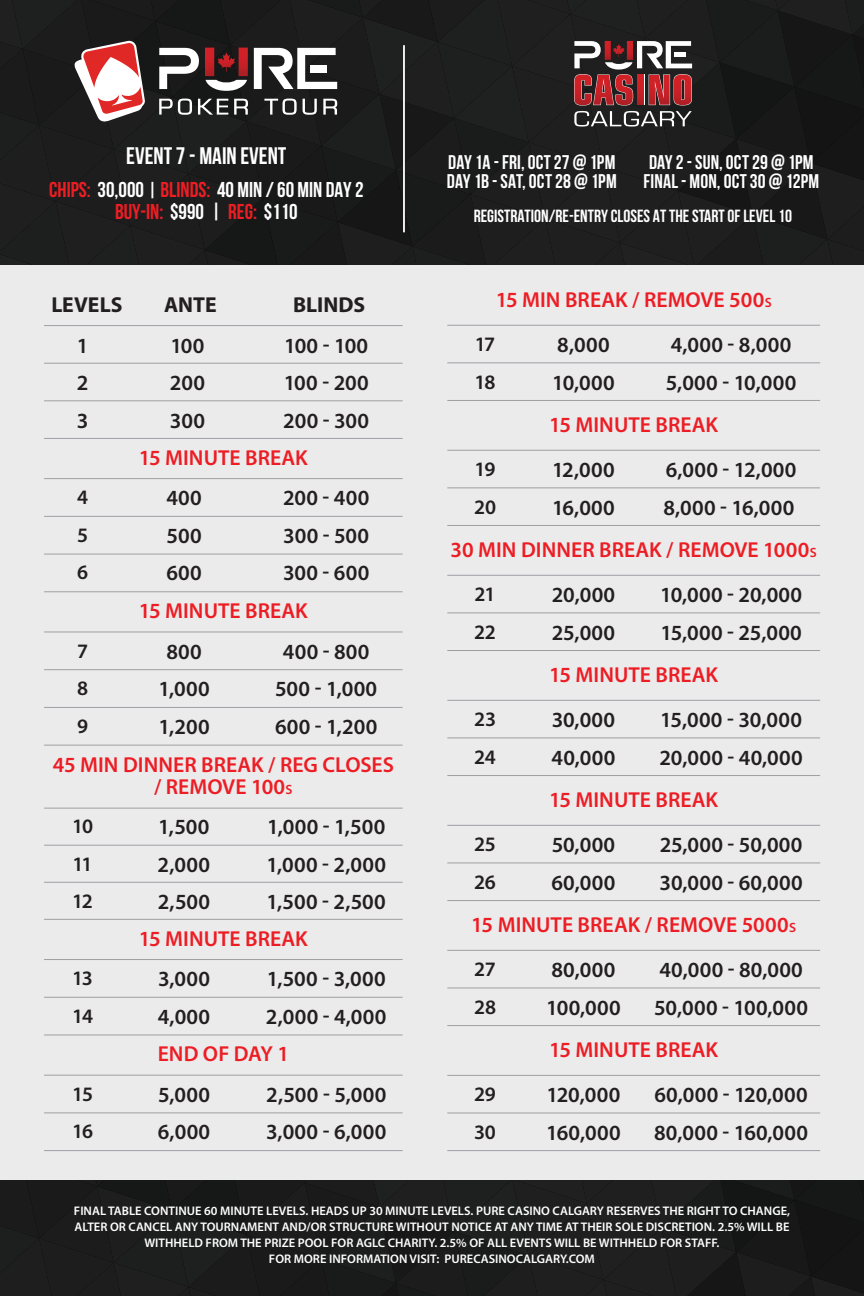
<style>
.page{position:relative;width:864px;height:1296px;background:#ebebec}
.page>*{position:absolute;margin:0;border:0;box-sizing:border-box;transform-origin:0 0}
.t1{font:700 24px "Bebas Neue";color:#fff}
.t2{font:600 21.6px/37.6px "Myriad Pro";letter-spacing:.015em;color:#231f20}
.t3{font:600 21.6px/22.8px "Myriad Pro";color:#ed1d24;text-align:center}
.t4{font:700 21.6px "Myriad Pro";letter-spacing:.005em;color:#231f20}
.t5{font:700 21.4px/21.4px "Bebas Neue";color:#fff;text-align:center}
.t6{font:600 20.6px/37.6px "Myriad Pro";letter-spacing:-.045em;color:#231f20}
.t7{font:700 19.8px/19.2px "Bebas Neue";letter-spacing:.01em;color:#fff}
.t8{font:700 17.6px "Bebas Neue";color:#fff}
.t9{font:600 12.4px/16px "Myriad Pro";color:#fff;text-align:center}
.s1{color:#ed1d24}
.s2{font-size:19.8px}
.s3{font-size:13.4px}
</style>
<div class="page">
<hr style="left:44px;top:325px;width:359px;height:1px;background:#9d9fa2">
<hr style="left:44px;top:363px;width:359px;height:1px;background:#9d9fa2">
<hr style="left:44px;top:400px;width:359px;height:1px;background:#9d9fa2">
<hr style="left:44px;top:438px;width:359px;height:1px;background:#9d9fa2">
<hr style="left:44px;top:478px;width:359px;height:1px;background:#9d9fa2">
<hr style="left:44px;top:516px;width:359px;height:1px;background:#9d9fa2">
<hr style="left:44px;top:554px;width:359px;height:1px;background:#9d9fa2">
<hr style="left:44px;top:591px;width:359px;height:1px;background:#9d9fa2">
<hr style="left:44px;top:632px;width:359px;height:1px;background:#9d9fa2">
<hr style="left:44px;top:669px;width:359px;height:1px;background:#9d9fa2">
<hr style="left:44px;top:707px;width:359px;height:1px;background:#9d9fa2">
<hr style="left:44px;top:745px;width:359px;height:1px;background:#9d9fa2">
<hr style="left:44px;top:959px;width:359px;height:1px;background:#9d9fa2">
<hr style="left:44px;top:997px;width:359px;height:1px;background:#9d9fa2">
<hr style="left:44px;top:1035px;width:359px;height:1px;background:#9d9fa2">
<hr style="left:44px;top:1075px;width:359px;height:1px;background:#9d9fa2">
<hr style="left:44px;top:1113px;width:359px;height:1px;background:#9d9fa2">
<hr style="left:44px;top:1150px;width:359px;height:1px;background:#9d9fa2">
<hr style="left:44px;top:808px;width:359px;height:1px;background:#9d9fa2">
<hr style="left:44px;top:845px;width:359px;height:1px;background:#9d9fa2">
<hr style="left:44px;top:882px;width:359px;height:1px;background:#9d9fa2">
<hr style="left:44px;top:919px;width:359px;height:1px;background:#9d9fa2">
<hr style="left:447px;top:325px;width:373px;height:1px;background:#9d9fa2">
<hr style="left:447px;top:362px;width:373px;height:1px;background:#9d9fa2">
<hr style="left:447px;top:400px;width:373px;height:1px;background:#9d9fa2">
<hr style="left:447px;top:450px;width:373px;height:1px;background:#9d9fa2">
<hr style="left:447px;top:487px;width:373px;height:1px;background:#9d9fa2">
<hr style="left:447px;top:525px;width:373px;height:1px;background:#9d9fa2">
<hr style="left:447px;top:700px;width:373px;height:1px;background:#9d9fa2">
<hr style="left:447px;top:738px;width:373px;height:1px;background:#9d9fa2">
<hr style="left:447px;top:775px;width:373px;height:1px;background:#9d9fa2">
<hr style="left:447px;top:825px;width:373px;height:1px;background:#9d9fa2">
<hr style="left:447px;top:863px;width:373px;height:1px;background:#9d9fa2">
<hr style="left:447px;top:900px;width:373px;height:1px;background:#9d9fa2">
<hr style="left:447px;top:1075px;width:373px;height:1px;background:#9d9fa2">
<hr style="left:447px;top:1113px;width:373px;height:1px;background:#9d9fa2">
<hr style="left:447px;top:1150px;width:373px;height:1px;background:#9d9fa2">
<hr style="left:447px;top:575px;width:373px;height:1px;background:#9d9fa2">
<hr style="left:447px;top:613px;width:373px;height:1px;background:#9d9fa2">
<hr style="left:447px;top:650px;width:373px;height:1px;background:#9d9fa2">
<hr style="left:447px;top:950px;width:373px;height:1px;background:#9d9fa2">
<hr style="left:447px;top:988px;width:373px;height:1px;background:#9d9fa2">
<hr style="left:447px;top:1025px;width:373px;height:1px;background:#9d9fa2">
<div style="left:0;top:1181px;width:864px;height:115px;background:#1d1d1e"></div>
<svg style="left:0;top:0;width:864px;height:264px;background:#272424"></svg>
<p class="t1" style="left:126px;top:143px;width:162px">EVENT 7 - MAIN EVENT</p>
<p class="t5" style="left:49px;top:179px;width:316px"><span class="s1">CHIPS:</span> 30,000 <span class="s2">|</span> <span class="s1">BLINDS:</span> 40 MIN / 60 MIN DAY 2<br><span class="s1">BUY-IN:</span> $990 | <span class="s1">REG:</span> $110</p>
<p class="t4" style="left:51px;top:290px;width:73px">LEVELS</p>
<p class="t4" style="left:164px;top:290px;width:54px">ANTE</p>
<p class="t4" style="left:293px;top:290px;width:74px">BLINDS</p>
<p class="t2" style="left:77px;top:326px;width:13px;text-align:justify">1<br>2<br>3</p>
<p class="t2" style="left:170px;top:326px;width:37px;text-align:justify">100<br>200<br>300</p>
<p class="t2" style="left:283px;top:326px;width:87px;text-align:justify">100 - 100<br>100 - 200<br>200 - 300</p>
<p class="t3" style="left:139px;top:446px;width:171px">15 MINUTE BREAK</p>
<p class="t6" style="left:77px;top:478px;width:13px;text-align:justify">4<br>5<br>6</p>
<p class="t2" style="left:166px;top:479px;width:37px;text-align:justify">400<br>500<br>600</p>
<p class="t2" style="left:283px;top:479px;width:88px;text-align:justify">200 - 400<br>300 - 500<br>300 - 600</p>
<p class="t3" style="left:139px;top:599px;width:171px">15 MINUTE BREAK</p>
<p class="t6" style="left:77px;top:631px;width:13px;text-align:justify">7<br>8<br>9</p>
<p class="t2" style="left:158px;top:632px;width:53px;text-align:center">800<br>1,000<br>1,200</p>
<p class="t2" style="left:275px;top:632px;width:104px;text-align:center">400 - 800<br>500 - 1,000<br>600 - 1,200</p>
<p class="t3" style="left:53px;top:752px;width:343px">45 MIN DINNER BREAK / REG CLOSES / REMOVE 100<span class="s3">S</span></p>
<p class="t6" style="left:72px;top:807px;width:23px;text-align:justify">10<br>11<br>12</p>
<p class="t2" style="left:158px;top:807px;width:54px;text-align:justify">1,500<br>2,000<br>2,500</p>
<p class="t2" style="left:266px;top:807px;width:121px;text-align:justify">1,000 - 1,500<br>1,000 - 2,000<br>1,500 - 2,500</p>
<p class="t3" style="left:139px;top:927px;width:171px">15 MINUTE BREAK</p>
<p class="t6" style="left:72px;top:959px;width:22px">13<br>14</p>
<p class="t2" style="left:158px;top:960px;width:54px">3,000<br>4,000</p>
<p class="t2" style="left:266px;top:960px;width:122px">1,500 - 3,000<br>2,000 - 4,000</p>
<p class="t3" style="left:158px;top:1042px;width:133px">END OF DAY 1</p>
<p class="t6" style="left:72px;top:1075px;width:23px">15<br>16</p>
<p class="t2" style="left:158px;top:1075px;width:54px">5,000<br>6,000</p>
<p class="t2" style="left:266px;top:1075px;width:122px">2,500 - 5,000<br>3,000 - 6,000</p>
<p class="t7" style="left:447px;top:152px;width:171px">DAY 1A - FRI, OCT 27 @ 1PM<br>DAY 1B - SAT, OCT 28 @ 1PM</p>
<p class="t7" style="left:644px;top:152px;width:177px">DAY 2 - SUN, OCT 29 @ 1PM<br>FINAL - MON, OCT 30 @ 12PM</p>
<p class="t8" style="left:474px;top:206px;width:320px">REGISTRATION/RE-ENTRY CLOSES AT THE START OF LEVEL 10</p>
<p class="t3" style="left:496px;top:287px;width:277px">15 MIN BREAK / REMOVE 500<span class="s3">S</span></p>
<p class="t6" style="left:475px;top:325px;width:23px">17<br>18</p>
<p class="t2" style="left:552px;top:325px;width:64px">8,000<br>10,000</p>
<p class="t2" style="left:666px;top:325px;width:132px">4,000 - 8,000<br>5,000 - 10,000</p>
<p class="t3" style="left:549px;top:413px;width:171px">15 MINUTE BREAK</p>
<p class="t6" style="left:474px;top:450px;width:23px">19<br>20</p>
<p class="t2" style="left:552px;top:450px;width:64px">12,000<br>16,000</p>
<p class="t2" style="left:663px;top:450px;width:135px">6,000 - 12,000<br>8,000 - 16,000</p>
<p class="t3" style="left:451px;top:538px;width:368px">30 MIN DINNER BREAK / REMOVE 1000<span class="s3">S</span></p>
<p class="t6" style="left:474px;top:575px;width:23px">21<br>22</p>
<p class="t2" style="left:552px;top:575px;width:65px">20,000<br>25,000</p>
<p class="t2" style="left:660px;top:575px;width:144px">10,000 - 20,000<br>15,000 - 25,000</p>
<p class="t3" style="left:549px;top:663px;width:171px">15 MINUTE BREAK</p>
<p class="t6" style="left:474px;top:700px;width:23px">23<br>24</p>
<p class="t2" style="left:552px;top:700px;width:65px">30,000<br>40,000</p>
<p class="t2" style="left:659px;top:700px;width:145px">15,000 - 30,000<br>20,000 - 40,000</p>
<p class="t3" style="left:549px;top:788px;width:171px">15 MINUTE BREAK</p>
<p class="t6" style="left:474px;top:825px;width:23px">25<br>26</p>
<p class="t2" style="left:552px;top:825px;width:65px">50,000<br>60,000</p>
<p class="t2" style="left:660px;top:825px;width:145px">25,000 - 50,000<br>30,000 - 60,000</p>
<p class="t3" style="left:471px;top:913px;width:326px">15 MINUTE BREAK / REMOVE 5000<span class="s3">S</span></p>
<p class="t6" style="left:474px;top:950px;width:23px">27<br>28</p>
<p class="t2" style="left:546px;top:951px;width:76px">80,000<br>100,000</p>
<p class="t2" style="left:654px;top:951px;width:156px">40,000 - 80,000<br>50,000 - 100,000</p>
<p class="t3" style="left:549px;top:1038px;width:171px">15 MINUTE BREAK</p>
<p class="t6" style="left:474px;top:1075px;width:23px">29<br>30</p>
<p class="t2" style="left:546px;top:1076px;width:76px">120,000<br>160,000</p>
<p class="t2" style="left:654px;top:1076px;width:156px">60,000 - 120,000<br>80,000 - 160,000</p>
<p class="t9" style="left:74px;top:1203px;width:718px">FINAL TABLE CONTINUE 60 MINUTE LEVELS. HEADS UP 30 MINUTE LEVELS. PURE CASINO CALGARY RESERVES THE RIGHT TO CHANGE, ALTER OR CANCEL ANY TOURNAMENT AND/OR STRUCTURE WITHOUT NOTICE AT ANY TIME AT THEIR SOLE DISCRETION. 2.5% WILL BE WITHHELD FROM THE PRIZE POOL FOR AGLC CHARITY. 2.5% OF ALL EVENTS WILL BE WITHHELD FOR STAFF.<br>FOR MORE INFORMATION VISIT: PURECASINOCALGARY.COM</p>
</div>
